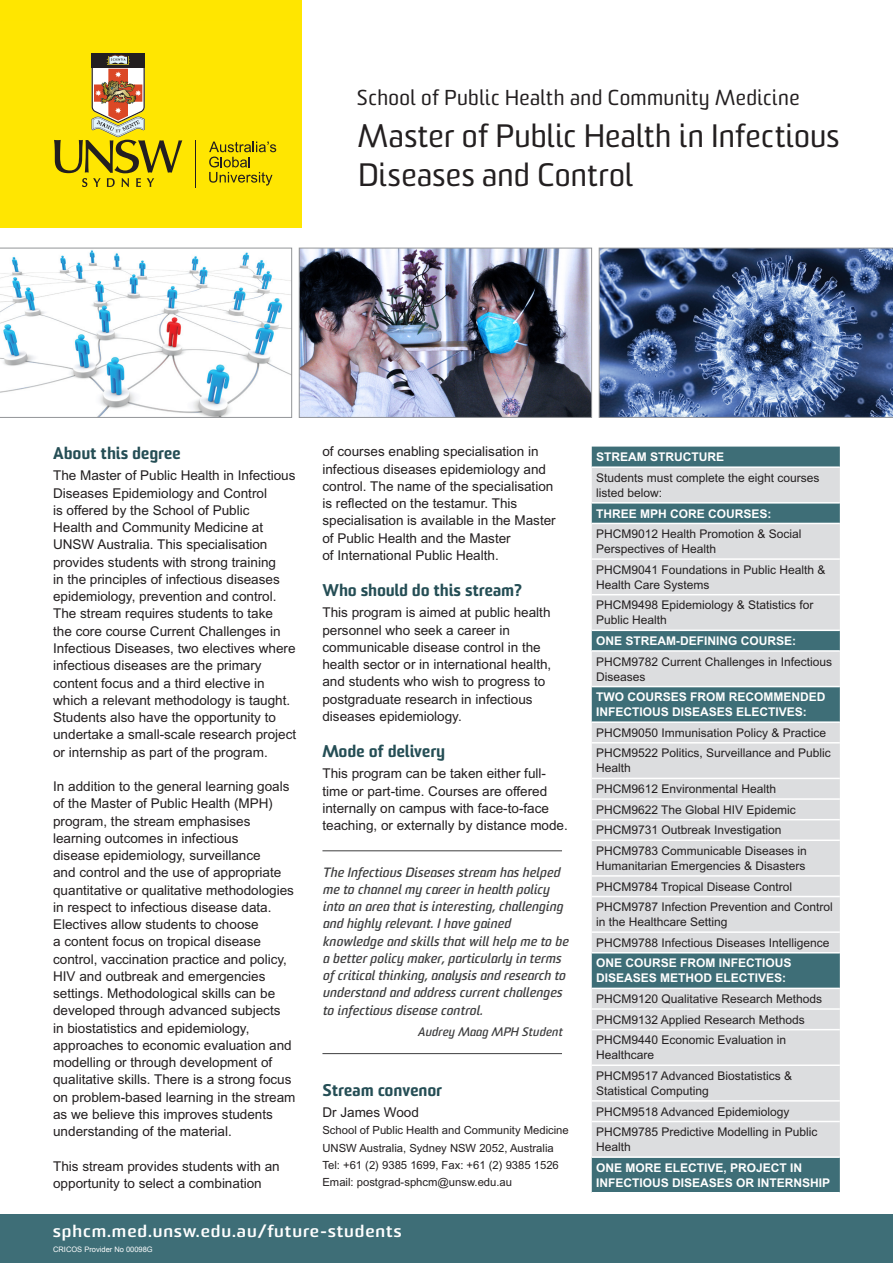
<style>
.page{position:relative;width:893px;height:1263px;background:#fff}
.page>*{position:absolute;margin:0;border:0;box-sizing:border-box;transform-origin:0 0}
.Heading{font:31.5px/39px "Sommet";letter-spacing:.02em;color:#231f20}
.Heading-2{font:21px "Sommet";letter-spacing:.02em;color:#231f20}
.Subhead_Program{font:900 16.5px "Sommet";letter-spacing:.025em;color:#254e55}
.t1{font:700 16.5px "Sommet";letter-spacing:.05em;color:#fff;scale:1.15 1}
.Body_Text{font:13.5px/17.2px "Arial MT Std";color:#231f20}
.Body_11_5_Leading{font:13.5px "Arial MT Std";color:#231f20}
.Subhead{font:italic 700 13.2px/17.2px "Sommet";letter-spacing:.025em;color:#3e3e3f}
.Streams_Text{font:12px/15px "Arial MT Std";color:#231f20}
.Body_Text-2{font:12px/15px "Arial MT Std";color:#231f20}
.Body_Text-3{font:700 12px/15px "Arial MT Std";color:#fff}
.Streams_Text-2{font:700 12px/15px "Arial MT Std";color:#fff}
.Subhead-2{font:italic 700 12px "Sommet";letter-spacing:.025em;color:#3e3e3f}
.Body_Text-4{font:11.25px "Arial MT Std";color:#231f20}
.t2{font:7.5px "Arial";color:#fff}
</style>
<div class="page">
<div style="left:0;top:1214px;width:893px;height:49px;background:#3e6e77"></div>
<div style="left:592px;top:447px;width:248px;height:745px;background:#3e6e77"></div>
<svg style="left:592px;top:468px;width:248px;height:688px;background:#c2cbce"></svg>
<hr style="left:592px;top:466px;width:248px;height:2px;background:#fff">
<hr style="left:592px;top:502px;width:248px;height:2px;background:#fff">
<hr style="left:592px;top:523px;width:248px;height:1px;background:#fff">
<hr style="left:592px;top:558px;width:248px;height:2px;background:#fff">
<hr style="left:592px;top:594px;width:248px;height:1px;background:#fff">
<hr style="left:592px;top:629px;width:248px;height:2px;background:#fff">
<hr style="left:592px;top:650px;width:248px;height:2px;background:#fff">
<hr style="left:592px;top:686px;width:248px;height:1px;background:#fff">
<hr style="left:592px;top:721px;width:248px;height:2px;background:#fff">
<hr style="left:592px;top:742px;width:248px;height:1px;background:#fff">
<hr style="left:592px;top:778px;width:248px;height:1px;background:#fff">
<hr style="left:592px;top:798px;width:248px;height:2px;background:#fff">
<hr style="left:592px;top:819px;width:248px;height:1px;background:#fff">
<hr style="left:592px;top:839px;width:248px;height:2px;background:#fff">
<hr style="left:592px;top:875px;width:248px;height:2px;background:#fff">
<hr style="left:592px;top:896px;width:248px;height:1px;background:#fff">
<hr style="left:592px;top:931px;width:248px;height:2px;background:#fff">
<hr style="left:592px;top:952px;width:248px;height:1px;background:#fff">
<hr style="left:592px;top:988px;width:248px;height:1px;background:#fff">
<hr style="left:592px;top:1008px;width:248px;height:2px;background:#fff">
<hr style="left:592px;top:1029px;width:248px;height:1px;background:#fff">
<hr style="left:592px;top:1064px;width:248px;height:2px;background:#fff">
<hr style="left:592px;top:1100px;width:248px;height:1px;background:#fff">
<hr style="left:592px;top:1121px;width:248px;height:1px;background:#fff">
<hr style="left:592px;top:1156px;width:248px;height:2px;background:#fff">
<hr style="left:322px;top:850px;width:240px;height:1px;background:#3e3e3f">
<hr style="left:322px;top:1053px;width:240px;height:1px;background:#3e3e3f">
<div style="left:0;top:17px;width:301px;height:210px;background:#ffe601"></div>
<svg style="left:54px;top:53px;width:128px;height:134px"></svg>
<hr style="left:195px;top:140px;width:1px;height:47px;background:#231f20">
<svg style="left:209px;top:142px;width:67px;height:44px"></svg>
<div style="left:0;top:0;width:301px;height:21px;background:#ffe600"></div>
<svg style="left:0;top:248px;width:292px;height:170px"></svg>
<svg style="left:599px;top:248px;width:294px;height:170px;background:#4c628c"></svg>
<img style="left:301px;top:250px;width:289px;height:166px">
<div style="left:299px;top:248px;width:293px;height:170px;border:1px solid #939598"></div>
<p class="Heading-2" style="left:357px;top:85px;width:444px">School of Public Health and Community Medicine</p>
<p class="Heading" style="left:358px;top:118px;width:483px">Master of Public Health in Infectious<br>Diseases and Control</p>
<p class="Body_Text" style="left:322px;top:443px;width:235px">of courses enabling specialisation in infectious diseases epidemiology and control. The name of the specialisation is reflected on the testamur. This specialisation is available in the Master of Public Health and the Master<br>of International Public Health.</p>
<p class="Subhead_Program" style="left:322px;top:579px;width:201px">Who should do this stream?</p>
<p class="Body_Text" style="left:322px;top:604px;width:230px">This program is aimed at public health personnel who seek a career in communicable disease control in the health sector or in international health, and students who wish to progress to postgraduate research in infectious diseases epidemiology.</p>
<p class="Subhead_Program" style="left:322px;top:740px;width:124px">Mode of delivery</p>
<p class="Body_Text" style="left:322px;top:765px;width:247px">This program can be taken either full&shy;time or part-time. Courses are offered internally on campus with face-to-face teaching, or externally by distance mode.</p>
<p class="Subhead" style="left:322px;top:864px;width:247px">The Infectious Diseases stream has helped me to channel my career in health policy into an area that is interesting, challenging and highly relevant. I have gained knowledge and skills that will help me to be a better policy maker, particularly in terms of critical thinking, analysis and research to understand and address current challenges to infectious disease control.</p>
<p class="Subhead-2" style="left:418px;top:1024px;width:146px">Audrey Maag MPH Student</p>
<p class="Subhead_Program" style="left:53px;top:442px;width:129px">About this degree</p>
<p class="Body_Text" style="left:53px;top:467px;width:245px">The Master of Public Health in Infectious Diseases Epidemiology and Control<br>is offered by the School of Public<br>Health and Community Medicine at UNSW Australia. This specialisation provides students with strong training<br>in the principles of infectious diseases epidemiology, prevention and control.<br>The stream requires students to take<br>the core course Current Challenges in Infectious Diseases, two electives where infectious diseases are the primary content focus and a third elective in which a relevant methodology is taught.<br>Students also have the opportunity to undertake a small-scale research project or internship as part of the program.</p>
<p class="Body_Text" style="left:53px;top:777px;width:244px">In addition to the general learning goals of the Master of Public Health (MPH) program, the stream emphasises learning outcomes in infectious<br>disease epidemiology, surveillance<br>and control and the use of appropriate quantitative or qualitative methodologies in respect to infectious disease data.<br>Electives allow students to choose<br>a content focus on tropical disease control, vaccination practice and policy, HIV and outbreak and emergencies settings. Methodological skills can be developed through advanced subjects<br>in biostatistics and epidemiology, approaches to economic evaluation and modelling or through development of qualitative skills. There is a strong focus on problem-based learning in the stream as we believe this improves students understanding of the material.</p>
<p class="Body_Text" style="left:53px;top:1157px;width:228px">This stream provides students with an opportunity to select a combination</p>
<p class="Subhead_Program" style="left:322px;top:1079px;width:121px">Stream convenor</p>
<p class="Body_11_5_Leading" style="left:322px;top:1105px;width:98px">Dr James Wood</p>
<p class="Body_Text-4" style="left:322px;top:1124px;width:248px">School of Public Health and Community Medicine</p>
<p class="Body_Text-4" style="left:322px;top:1141px;width:233px">UNSW Australia, Sydney NSW 2052, Australia</p>
<p class="Body_Text-4" style="left:322px;top:1158px;width:238px">Tel: +61 (2) 9385 1699, Fax: +61 (2) 9385 1526</p>
<p class="Body_Text-4" style="left:322px;top:1176px;width:191px">Email: postgrad-sphcm@unsw.edu.au</p>
<p class="t1" style="left:53px;top:1220px;width:304px">sphcm.med.unsw.edu.au/future-students</p>
<p class="t2" style="left:53px;top:1244px;width:101px">CRICOS Provider No 00098G</p>
<p class="Body_Text-3" style="left:596px;top:449px;width:129px">STREAM STRUCTURE</p>
<p class="Body_Text-2" style="left:596px;top:470px;width:225px">Students must complete the eight courses listed below:</p>
<p class="Body_Text-3" style="left:596px;top:506px;width:177px">THREE MPH CORE COURSES:</p>
<p class="Body_Text-2" style="left:596px;top:526px;width:207px">PHCM9012 Health Promotion &amp; Social<br>Perspectives of Health</p>
<p class="Body_Text-2" style="left:596px;top:562px;width:231px">PHCM9041 Foundations in Public Health &amp;<br>Health Care Systems</p>
<p class="Body_Text-2" style="left:596px;top:598px;width:219px">PHCM9498 Epidemiology &amp; Statistics for<br>Public Health</p>
<p class="Body_Text-3" style="left:596px;top:633px;width:202px">ONE STREAM-DEFINING COURSE:</p>
<p class="Streams_Text" style="left:596px;top:654px;width:238px">PHCM9782 Current Challenges in Infectious<br>Diseases</p>
<p class="Body_Text-3" style="left:596px;top:689px;width:231px">TWO COURSES FROM RECOMMENDED<br>INFECTIOUS DISEASES ELECTIVES:</p>
<p class="Streams_Text" style="left:596px;top:725px;width:232px">PHCM9050 Immunisation Policy &amp; Practice</p>
<p class="Streams_Text" style="left:596px;top:746px;width:236px">PHCM9522 Politics, Surveillance and Public<br>Health</p>
<p class="Streams_Text" style="left:596px;top:781px;width:182px">PHCM9612 Environmental Health</p>
<p class="Streams_Text" style="left:596px;top:802px;width:201px">PHCM9622 The Global HIV Epidemic</p>
<p class="Streams_Text" style="left:596px;top:822px;width:187px">PHCM9731 Outbreak Investigation</p>
<p class="Streams_Text" style="left:596px;top:843px;width:212px">PHCM9783 Communicable Diseases in<br>Humanitarian Emergencies &amp; Disasters</p>
<p class="Streams_Text" style="left:596px;top:879px;width:198px">PHCM9784 Tropical Disease Control</p>
<p class="Streams_Text" style="left:596px;top:899px;width:238px">PHCM9787 Infection Prevention and Control in the Healthcare Setting</p>
<p class="Streams_Text" style="left:596px;top:935px;width:235px">PHCM9788 Infectious Diseases Intelligence</p>
<p class="Body_Text-3" style="left:596px;top:955px;width:197px">ONE COURSE FROM INFECTIOUS<br>DISEASES METHOD ELECTIVES:</p>
<p class="Streams_Text" style="left:596px;top:991px;width:228px">PHCM9120 Qualitative Research Methods</p>
<p class="Streams_Text" style="left:596px;top:1012px;width:210px">PHCM9132 Applied Research Methods</p>
<p class="Streams_Text" style="left:596px;top:1032px;width:192px">PHCM9440 Economic Evaluation in<br>Healthcare</p>
<p class="Streams_Text" style="left:596px;top:1068px;width:198px">PHCM9517 Advanced Biostatistics &amp;<br>Statistical Computing</p>
<p class="Streams_Text" style="left:596px;top:1104px;width:195px">PHCM9518 Advanced Epidemiology</p>
<p class="Streams_Text" style="left:596px;top:1124px;width:223px">PHCM9785 Predictive Modelling in Public<br>Health</p>
<p class="Streams_Text-2" style="left:596px;top:1160px;width:236px">ONE MORE ELECTIVE, PROJECT IN<br>INFECTIOUS DISEASES OR INTERNSHIP</p>
</div>
